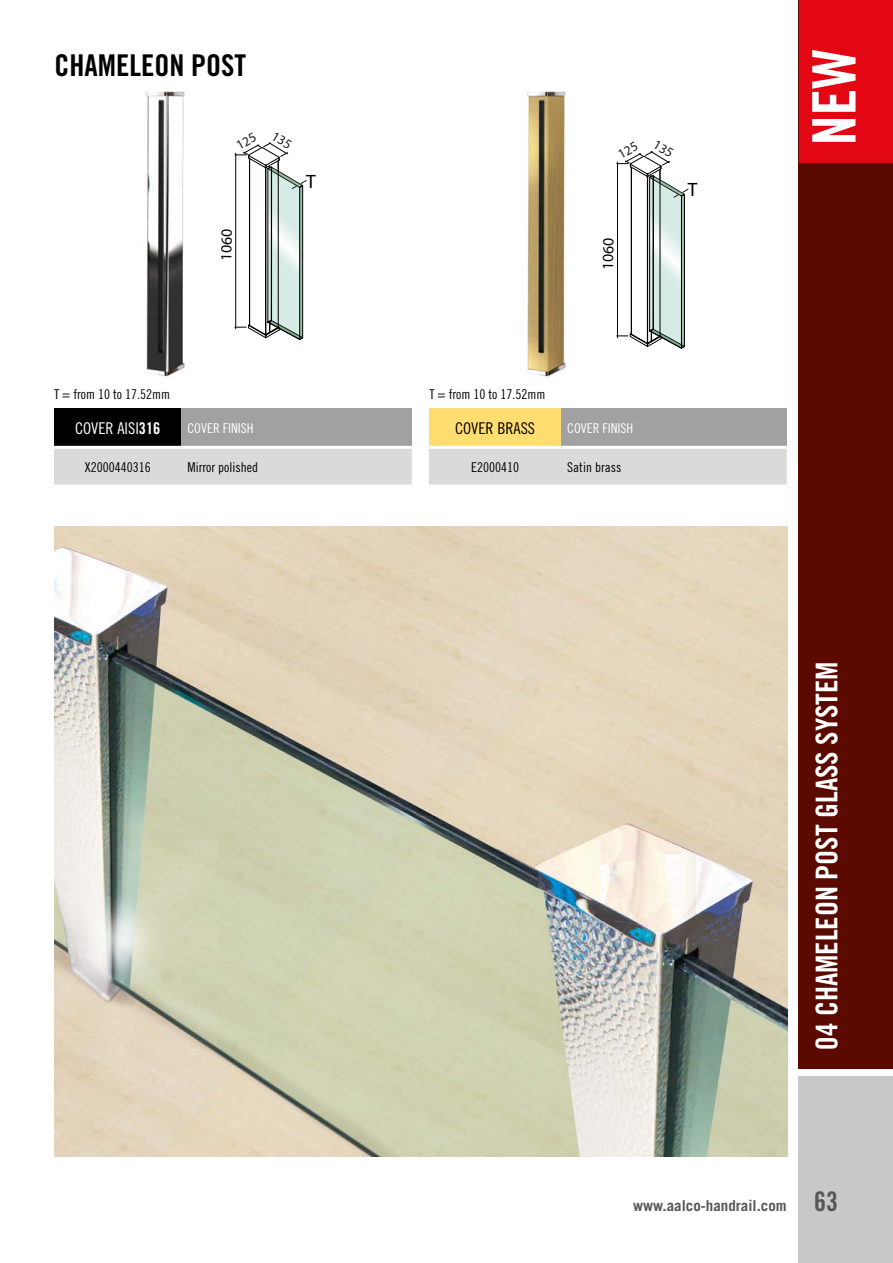
<style>
.page{position:relative;width:893px;height:1263px;background:#fff}
.page>*{position:absolute;margin:0;border:0;box-sizing:border-box;transform-origin:0 0}
.t1{font:60px "Trade Gothic LT Std Bd Cn 20";color:#fff}
.t2{font:30px "Trade Gothic LT Std Bd Cn 20";color:#fff}
.t3{font:30px "Trade Gothic LT Std Bd Cn 20";color:#000}
.t4{font:27px "Trade Gothic LT Std Bd Cn 20";color:#575756}
.t5{font:19.35px "Myriad Pro";color:#000}
.t6{font:16.2px "Trade Gothic LT Std Cn 18";color:#fff}
.t7{font:16.2px "Trade Gothic LT Std Cn 18";color:#000}
.t8{font:15.75px "Myriad Pro";color:#000}
.t9{font:700 15px "Trade Gothic LT Std";color:#575756}
.t10{font:13.5px "Trade Gothic LT Std Cn 18";color:#000}
.t11{font:13.5px "Trade Gothic LT Std Cn 18";color:#fff}
.s1{font-family:"Trade Gothic LT Std Bd Cn 20"}
</style>
<div class="page">
<div style="left:799px;top:0;width:94px;height:1068px;background:#5a0a00"></div>
<div style="left:799px;top:1076px;width:94px;height:187px;background:#c8c8c8"></div>
<img style="left:527px;top:91px;width:39px;height:286px">
<img style="left:146px;top:91px;width:39px;height:286px">
<div style="left:429px;top:409px;width:132px;height:38px;background:#ffdd70"></div>
<div style="left:561px;top:409px;width:226px;height:38px;background:#a1a1a1"></div>
<div style="left:429px;top:449px;width:358px;height:35px;background:#dadada"></div>
<hr style="left:429px;top:446px;width:132px;height:3px;background:#fff">
<hr style="left:561px;top:446px;width:226px;height:3px;background:#fff">
<div style="left:54px;top:409px;width:128px;height:38px;background:#000"></div>
<div style="left:182px;top:409px;width:230px;height:38px;background:#a1a1a1"></div>
<div style="left:54px;top:449px;width:358px;height:35px;background:#dadada"></div>
<hr style="left:182px;top:446px;width:230px;height:3px;background:#fff">
<hr style="left:54px;top:446px;width:128px;height:3px;background:#fff">
<img style="left:55px;top:527px;width:732px;height:630px">
<div style="left:799px;top:0;width:94px;height:162px;background:#e30613"></div>
<svg style="left:235px;top:142px;width:72px;height:198px"></svg>
<svg style="left:616px;top:151px;width:73px;height:197px"></svg>
<h2 class="t3" style="left:55px;top:47px;width:193px">CHAMELEON POST</h2>
<p class="t8" style="left:216px;top:261px;width:34px;rotate:-89deg">1060</p>
<h3 class="t5" style="left:306px;top:169px;width:11px">T</h3>
<p class="t10" style="left:54px;top:386px;width:118px">T = from 10 to 17.52mm</p>
<p class="t10" style="left:429px;top:386px;width:118px">T = from 10 to 17.52mm</p>
<p class="t8" style="left:598px;top:270px;width:34px;rotate:-89deg">1060</p>
<p class="t6" style="left:75px;top:418px;width:87px">COVER AISI<span class="s1">316</span></p>
<p class="t11" style="left:188px;top:420px;width:67px">COVER FINISH</p>
<p class="t10" style="left:85px;top:459px;width:67px">X2000440316</p>
<p class="t10" style="left:188px;top:459px;width:72px">Mirror polished</p>
<p class="t7" style="left:455px;top:418px;width:82px">COVER BRASS</p>
<p class="t11" style="left:567px;top:420px;width:67px">COVER FINISH</p>
<p class="t10" style="left:471px;top:459px;width:49px">E2000410</p>
<p class="t10" style="left:567px;top:459px;width:55px">Satin brass</p>
<h3 class="t5" style="left:688px;top:178px;width:11px">T</h3>
<h1 class="t1" style="left:798px;top:145px;width:98px;rotate:-90deg">NEW</h1>
<h2 class="t2" style="left:808px;top:1049px;width:390px;rotate:-90deg">04 CHAMELEON POST GLASS SYSTEM</h2>
<p class="t9" style="left:633px;top:1196px;width:155px">www.aalco-handrail.com</p>
<h3 class="t4" style="left:814px;top:1185px;width:25px">63</h3>
</div>
